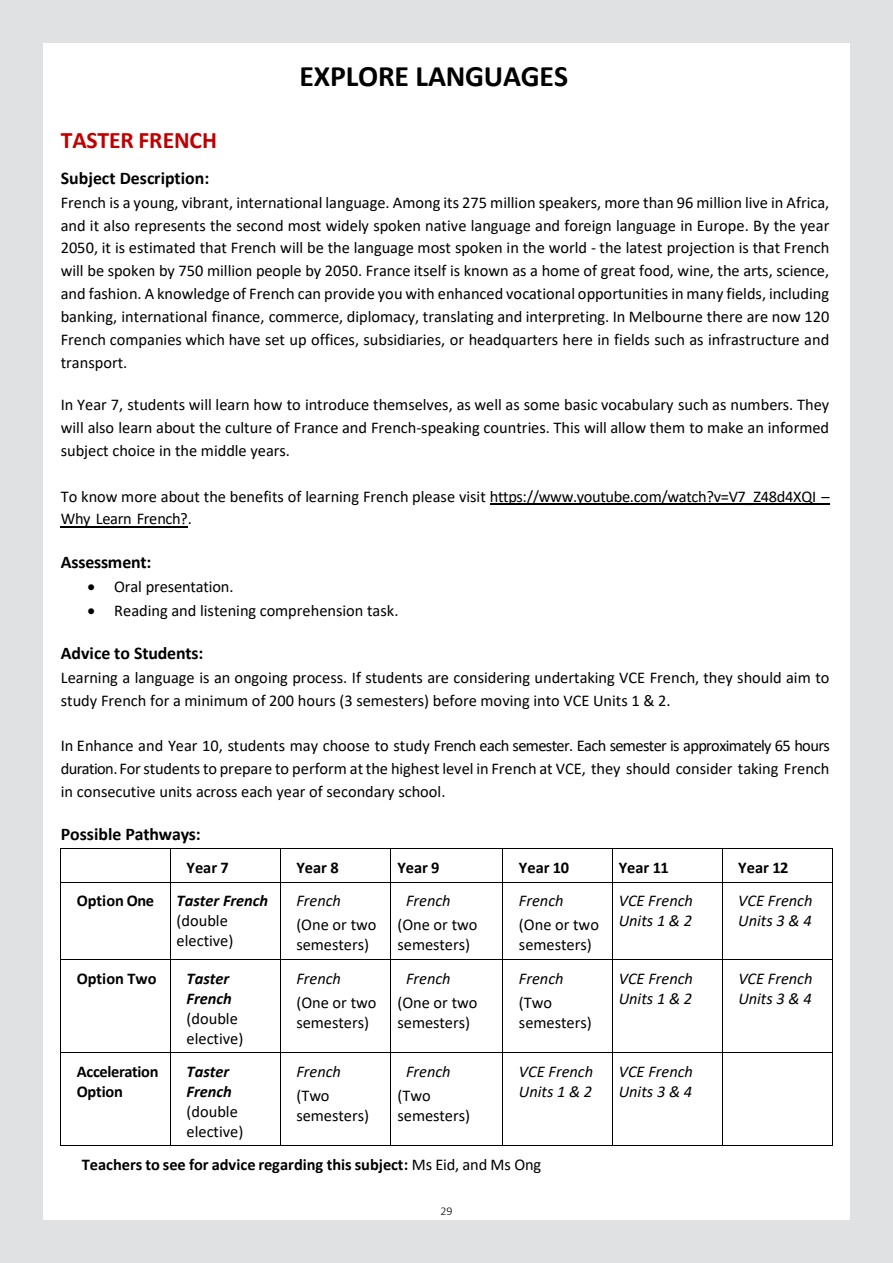
<style>
.page{position:relative;width:893px;height:1263px;background:#fff}
.page>*{position:absolute;margin:0;border:0;box-sizing:border-box;transform-origin:0 0}
.t1{font:700 29.7px "Calibri";letter-spacing:-.005em;color:#000}
.t2{font:700 23.7px "Calibri";letter-spacing:-.005em;color:#c00000}
.t3{font:700 17.85px "Calibri";letter-spacing:-.005em;color:#000}
.t4{font:16.35px/23px "Calibri";color:#000}
.t5{font:italic 16.35px/20px "Calibri";color:#000}
.t6{font:700 16.35px/20px "Calibri";letter-spacing:-.005em;color:#000}
.t7{font:italic 700 16.35px/20px "Calibri";color:#000}
.t8{font:300 12px "Calibri";color:#000}
.s1{font-weight:400}
</style>
<div class="page">
<div style="left:0;top:0;width:893px;height:43px;background:#e0e1e2"></div>
<div style="left:0;top:0;width:43px;height:1263px;background:#e0e1e2"></div>
<div style="left:850px;top:0;width:43px;height:1263px;background:#e0e1e2"></div>
<div style="left:0;top:1220px;width:893px;height:43px;background:#e0e1e2"></div>
<hr style="left:490px;top:503px;width:339px;height:1px;background:#000">
<hr style="left:61px;top:526px;width:127px;height:1px;background:#000">
<hr style="left:61px;top:848px;width:109px;height:1px;background:#000">
<hr style="left:171px;top:848px;width:109px;height:1px;background:#000">
<hr style="left:281px;top:848px;width:109px;height:1px;background:#000">
<hr style="left:390px;top:848px;width:112px;height:1px;background:#000">
<hr style="left:503px;top:848px;width:109px;height:1px;background:#000">
<hr style="left:613px;top:848px;width:109px;height:1px;background:#000">
<hr style="left:723px;top:848px;width:109px;height:1px;background:#000">
<svg style="left:60px;top:848px;width:1px;height:39px"></svg>
<hr style="left:61px;top:882px;width:109px;height:1px;background:#000">
<svg style="left:170px;top:848px;width:1px;height:39px"></svg>
<hr style="left:171px;top:882px;width:109px;height:1px;background:#000">
<svg style="left:280px;top:848px;width:1px;height:39px"></svg>
<hr style="left:281px;top:882px;width:109px;height:1px;background:#000">
<svg style="left:390px;top:849px;width:1px;height:38px"></svg>
<hr style="left:390px;top:882px;width:112px;height:1px;background:#000">
<hr style="left:503px;top:882px;width:109px;height:1px;background:#000">
<svg style="left:612px;top:848px;width:1px;height:39px"></svg>
<hr style="left:613px;top:882px;width:109px;height:1px;background:#000">
<svg style="left:722px;top:848px;width:1px;height:39px"></svg>
<hr style="left:723px;top:882px;width:109px;height:1px;background:#000">
<svg style="left:832px;top:848px;width:1px;height:39px"></svg>
<hr style="left:60px;top:887px;width:1px;height:72px;background:#000">
<hr style="left:170px;top:887px;width:1px;height:72px;background:#000">
<hr style="left:280px;top:887px;width:1px;height:72px;background:#000">
<hr style="left:390px;top:887px;width:1px;height:72px;background:#000">
<hr style="left:503px;top:887px;width:1px;height:72px;background:#000">
<hr style="left:612px;top:887px;width:1px;height:72px;background:#000">
<hr style="left:722px;top:887px;width:1px;height:72px;background:#000">
<hr style="left:832px;top:887px;width:1px;height:72px;background:#000">
<hr style="left:61px;top:959px;width:109px;height:1px;background:#000">
<hr style="left:171px;top:959px;width:109px;height:1px;background:#000">
<hr style="left:281px;top:959px;width:109px;height:1px;background:#000">
<hr style="left:390px;top:959px;width:112px;height:1px;background:#000">
<hr style="left:503px;top:959px;width:109px;height:1px;background:#000">
<hr style="left:613px;top:959px;width:109px;height:1px;background:#000">
<hr style="left:723px;top:959px;width:109px;height:1px;background:#000">
<hr style="left:60px;top:964px;width:1px;height:88px;background:#000">
<hr style="left:170px;top:964px;width:1px;height:88px;background:#000">
<hr style="left:280px;top:964px;width:1px;height:88px;background:#000">
<hr style="left:390px;top:964px;width:1px;height:88px;background:#000">
<hr style="left:503px;top:964px;width:1px;height:88px;background:#000">
<hr style="left:612px;top:964px;width:1px;height:88px;background:#000">
<hr style="left:722px;top:964px;width:1px;height:88px;background:#000">
<hr style="left:832px;top:964px;width:1px;height:88px;background:#000">
<hr style="left:61px;top:1052px;width:109px;height:1px;background:#000">
<hr style="left:171px;top:1052px;width:109px;height:1px;background:#000">
<hr style="left:281px;top:1052px;width:109px;height:1px;background:#000">
<hr style="left:390px;top:1052px;width:112px;height:1px;background:#000">
<hr style="left:503px;top:1052px;width:109px;height:1px;background:#000">
<hr style="left:613px;top:1052px;width:109px;height:1px;background:#000">
<hr style="left:723px;top:1052px;width:109px;height:1px;background:#000">
<hr style="left:60px;top:1057px;width:1px;height:88px;background:#000">
<hr style="left:61px;top:1145px;width:109px;height:1px;background:#000">
<hr style="left:170px;top:1057px;width:1px;height:88px;background:#000">
<hr style="left:171px;top:1145px;width:109px;height:1px;background:#000">
<hr style="left:280px;top:1057px;width:1px;height:88px;background:#000">
<hr style="left:281px;top:1145px;width:109px;height:1px;background:#000">
<hr style="left:390px;top:1057px;width:1px;height:88px;background:#000">
<hr style="left:390px;top:1145px;width:112px;height:1px;background:#000">
<hr style="left:503px;top:1057px;width:1px;height:88px;background:#000">
<hr style="left:503px;top:1145px;width:109px;height:1px;background:#000">
<hr style="left:612px;top:1057px;width:1px;height:88px;background:#000">
<hr style="left:613px;top:1145px;width:109px;height:1px;background:#000">
<hr style="left:722px;top:1057px;width:1px;height:88px;background:#000">
<hr style="left:723px;top:1145px;width:109px;height:1px;background:#000">
<hr style="left:832px;top:1057px;width:1px;height:88px;background:#000">
<h1 class="t1" style="left:299px;top:55px;width:270px">EXPLORE LANGUAGES</h1>
<h2 class="t2" style="left:61px;top:123px;width:158px">TASTER FRENCH</h2>
<p class="t3" style="left:61px;top:166px;width:150px">Subject Description:</p>
<p class="t4" style="left:61px;top:190px;width:770px;text-align:justify">French is a young, vibrant, international language. Among its 275 million speakers, more than 96 million live in Africa, and it also represents the second most widely spoken native language and foreign language in Europe. By the year 2050, it is estimated that French will be the language most spoken in the world - the latest projection is that French will be spoken by 750 million people by 2050. France itself is known as a home of great food, wine, the arts, science, and fashion. A knowledge of French can provide you with enhanced vocational opportunities in many fields, including banking, international finance, commerce, diplomacy, translating and interpreting. In Melbourne there are now 120<br>French companies which have set up offices, subsidiaries, or headquarters here in fields such as infrastructure and transport.</p>
<p class="t4" style="left:61px;top:393px;width:770px;text-align:justify">In Year 7, students will learn how to introduce themselves, as well as some basic vocabulary such as numbers. They will also learn about the culture of France and French-speaking countries. This will allow them to make an informed subject choice in the middle years.</p>
<p class="t4" style="left:61px;top:484px;width:770px">To know more about the benefits of learning French please visit https://www.youtube.com/watch?v=V7_Z48d4XQI –<br>Why Learn French?.</p>
<p class="t3" style="left:61px;top:549px;width:92px">Assessment:</p>
<p class="t4" style="left:87px;top:575px;width:148px">• Oral presentation.</p>
<p class="t4" style="left:87px;top:599px;width:312px">• Reading and listening comprehension task.</p>
<p class="t3" style="left:61px;top:640px;width:144px">Advice to Students:</p>
<p class="t4" style="left:61px;top:665px;width:770px">Learning a language is an ongoing process. If students are considering undertaking VCE French, they should aim to study French for a minimum of 200 hours (3 semesters) before moving into VCE Units 1 &amp; 2.</p>
<p class="t4" style="left:61px;top:734px;width:770px;text-align:justify">In Enhance and Year 10, students may choose to study French each semester. Each semester is approximately 65 hours duration. For students to prepare to perform at the highest level in French at VCE, they should consider taking French in consecutive units across each year of secondary school.</p>
<p class="t3" style="left:61px;top:822px;width:141px">Possible Pathways:</p>
<p class="t6" style="left:187px;top:857px;width:44px">Year 7</p>
<p class="t6" style="left:296px;top:857px;width:44px">Year 8</p>
<p class="t6" style="left:397px;top:857px;width:44px">Year 9</p>
<p class="t6" style="left:519px;top:857px;width:52px">Year 10</p>
<p class="t6" style="left:619px;top:857px;width:52px">Year 11</p>
<p class="t6" style="left:738px;top:857px;width:52px">Year 12</p>
<p class="t6" style="left:77px;top:891px;width:79px">Option One</p>
<p class="t7" style="left:177px;top:890px;width:93px">Taster French</p>
<p class="t4" style="left:177px;top:910px;width:58px;line-height:20px">(double elective)</p>
<p class="t5" style="left:296px;top:890px;width:46px">French</p>
<p class="t4" style="left:296px;top:915px;width:82px;line-height:20px">(One or two semesters)</p>
<p class="t5" style="left:406px;top:890px;width:46px">French</p>
<p class="t4" style="left:397px;top:915px;width:82px;line-height:20px">(One or two semesters)</p>
<p class="t5" style="left:519px;top:890px;width:46px">French</p>
<p class="t4" style="left:519px;top:915px;width:82px;line-height:20px">(One or two semesters)</p>
<p class="t5" style="left:619px;top:890px;width:76px">VCE French<br>Units 1 &amp; 2</p>
<p class="t5" style="left:738px;top:890px;width:76px">VCE French<br>Units 3 &amp; 4</p>
<p class="t6" style="left:77px;top:968px;width:81px">Option Two</p>
<p class="t7" style="left:187px;top:968px;width:47px">Taster<br>French</p>
<p class="t4" style="left:187px;top:1008px;width:58px;line-height:20px">(double elective)</p>
<p class="t6" style="left:77px;top:1061px;width:83px">Acceleration<br>Option</p>
<p class="t7" style="left:187px;top:1061px;width:47px">Taster<br>French</p>
<p class="t4" style="left:187px;top:1101px;width:58px;line-height:19.8px">(double elective)</p>
<p class="t5" style="left:296px;top:968px;width:46px">French</p>
<p class="t4" style="left:296px;top:992px;width:82px;line-height:20px">(One or two semesters)</p>
<p class="t5" style="left:296px;top:1061px;width:46px">French</p>
<p class="t4" style="left:296px;top:1085px;width:74px;line-height:20px">(Two semesters)</p>
<p class="t5" style="left:406px;top:968px;width:46px">French</p>
<p class="t4" style="left:397px;top:992px;width:82px;line-height:20px">(One or two semesters)</p>
<p class="t5" style="left:406px;top:1061px;width:46px">French</p>
<p class="t4" style="left:397px;top:1085px;width:74px;line-height:20px">(Two semesters)</p>
<p class="t5" style="left:519px;top:967px;width:46px">French</p>
<p class="t4" style="left:519px;top:992px;width:74px;line-height:20px">(Two semesters)</p>
<p class="t5" style="left:619px;top:967px;width:76px">VCE French<br>Units 1 &amp; 2</p>
<p class="t5" style="left:738px;top:967px;width:76px">VCE French<br>Units 3 &amp; 4</p>
<p class="t5" style="left:519px;top:1061px;width:76px">VCE French<br>Units 1 &amp; 2</p>
<p class="t5" style="left:619px;top:1061px;width:76px">VCE French<br>Units 3 &amp; 4</p>
<p class="t6" style="left:82px;top:1154px;width:461px">Teachers to see for advice regarding this subject: <span class="s1">Ms Eid, and Ms Ong</span></p>
<p class="t8" style="left:440px;top:1203px;width:14px">29</p>
</div>
